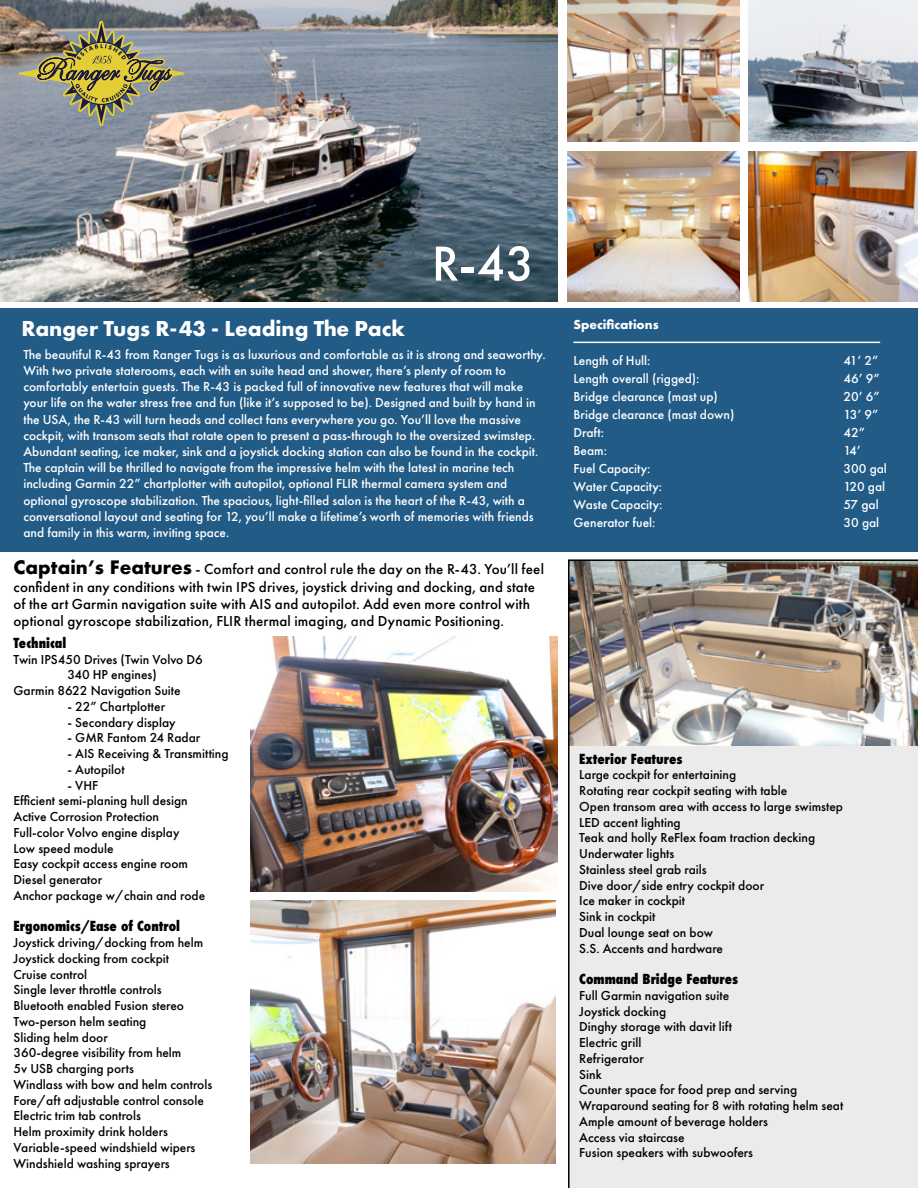
<style>
.page{position:relative;width:918px;height:1188px;background:#fff}
.page>*{position:absolute;margin:0;border:0;box-sizing:border-box;transform-origin:0 0}
.t1{font:500 51px "Futura PT";color:#fff}
.t2{font:700 22.5px "Futura PT";color:#fff}
.t3{font:500 15px/17.2px "Futura PT";letter-spacing:.01em;color:#000}
.t4{font:500 13.5px/15.8px "Futura PT";color:#000}
.t5{font:500 13.5px/16.2px "Futura PT";color:#fff}
.t6{font:800 condensed 13.5px "Futura";color:#000}
.t7{font:700 13.5px "Futura PT";color:#fff}
.s1{font-family:"Futura";font-weight:700;font-size:18px}
</style>
<div class="page">
<img style="left:748px;top:0;width:170px;height:141px">
<img style="left:568px;top:0;width:172px;height:141px">
<img style="left:0;top:0;width:557px;height:301px">
<img style="left:568px;top:151px;width:172px;height:150px">
<div style="left:0;top:309px;width:918px;height:243px;background:#215b86"></div>
<svg style="left:19px;top:21px;width:165px;height:105px;background:#929075"></svg>
<img style="left:250px;top:636px;width:307px;height:255px">
<img style="left:250px;top:901px;width:305px;height:263px">
<hr style="left:574px;top:342px;width:306px;height:1px;background:#fff">
<img style="left:748px;top:151px;width:170px;height:151px">
<svg style="left:568px;top:559px;width:350px;height:629px;background:#d3d1cf"></svg>
<h2 class="t2" style="left:21px;top:314px;width:385px">Ranger Tugs R-43 - Leading The Pack</h2>
<h1 class="t1" style="left:432px;top:233px;width:104px">R-43</h1>
<p class="t5" style="left:23px;top:346px;width:524px">The beautiful R-43 from Ranger Tugs is as luxurious and comfortable as it is strong and seaworthy.<br>With two private staterooms, each with en suite head and shower, there’s plenty of room to comfortably entertain guests. The R-43 is packed full of innovative new features that will make your life on the water stress free and fun (like it’s supposed to be). Designed and built by hand in the USA, the R-43 will turn heads and collect fans everywhere you go. You’ll love the massive cockpit, with transom seats that rotate open to present a pass-through to the oversized swimstep.<br>Abundant seating, ice maker, sink and a joystick docking station can also be found in the cockpit.<br>The captain will be thrilled to navigate from the impressive helm with the latest in marine tech including Garmin 22” chartplotter with autopilot, optional FLIR thermal camera system and optional gyroscope stabilization. The spacious, light-filled salon is the heart of the R-43, with a conversational layout and seating for 12, you’ll make a lifetime’s worth of memories with friends and family in this warm, inviting space.</p>
<p class="t3" style="left:13px;top:561px;width:532px"><span class="s1">Captain’s Features</span> - Comfort and control rule the day on the R-43. You’ll feel confident in any conditions with twin IPS drives, joystick driving and docking, and state of the art Garmin navigation suite with AIS and autopilot. Add even more control with optional gyroscope stabilization, FLIR thermal imaging, and Dynamic Positioning.</p>
<p class="t6" style="left:14px;top:634px;width:54px">Technical</p>
<p class="t4" style="left:14px;top:651px;width:191px">Twin IPS450 Drives (Twin Volvo D6</p>
<p class="t4" style="left:68px;top:667px;width:91px">340 HP engines)</p>
<p class="t4" style="left:14px;top:683px;width:169px">Garmin 8622 Navigation Suite</p>
<p class="t4" style="left:68px;top:698px;width:99px">- 22” Chartplotter</p>
<p class="t4" style="left:68px;top:714px;width:110px">- Secondary display</p>
<p class="t4" style="left:68px;top:730px;width:134px">- GMR Fantom 24 Radar</p>
<p class="t4" style="left:68px;top:746px;width:163px">- AIS Receiving &amp; Transmitting</p>
<p class="t4" style="left:68px;top:761px;width:59px">- Autopilot</p>
<p class="t4" style="left:14px;top:777px;width:193px;text-indent:54px">- VHF<br>Efficient semi-planing hull design<br>Active Corrosion Protection<br>Full-color Volvo engine display<br>Low speed module<br>Easy cockpit access engine room<br>Diesel generator<br>Anchor package w/chain and rode</p>
<p class="t6" style="left:14px;top:917px;width:168px">Ergonomics/Ease of Control</p>
<p class="t4" style="left:14px;top:935px;width:200px">Joystick driving/docking from helm<br>Joystick docking from cockpit<br>Cruise control<br>Single lever throttle controls<br>Bluetooth enabled Fusion stereo<br>Two-person helm seating<br>Sliding helm door<br>360-degree visibility from helm<br>5v USB charging ports<br>Windlass with bow and helm controls<br>Fore/aft adjustable control console<br>Electric trim tab controls<br>Helm proximity drink holders<br>Variable-speed windshield wipers<br>Windshield washing sprayers</p>
<p class="t7" style="left:574px;top:316px;width:87px">Specifications</p>
<p class="t5" style="left:574px;top:353px;width:78px">Length of Hull:</p>
<p class="t5" style="left:844px;top:353px;width:36px">41’ 2”</p>
<p class="t5" style="left:574px;top:371px;width:127px">Length overall (rigged):</p>
<p class="t5" style="left:844px;top:371px;width:38px">46’ 9”</p>
<p class="t5" style="left:574px;top:389px;width:146px">Bridge clearance (mast up)</p>
<p class="t5" style="left:844px;top:389px;width:38px">20’ 6”</p>
<p class="t5" style="left:574px;top:407px;width:162px">Bridge clearance (mast down)</p>
<p class="t5" style="left:844px;top:407px;width:36px">13’ 9”</p>
<p class="t5" style="left:574px;top:425px;width:32px">Draft:</p>
<p class="t5" style="left:844px;top:425px;width:23px">42”</p>
<p class="t5" style="left:574px;top:443px;width:35px">Beam:</p>
<p class="t5" style="left:844px;top:443px;width:19px">14’</p>
<p class="t5" style="left:574px;top:461px;width:79px">Fuel Capacity:</p>
<p class="t5" style="left:844px;top:461px;width:45px">300 gal</p>
<p class="t5" style="left:574px;top:479px;width:90px">Water Capacity:</p>
<p class="t5" style="left:844px;top:479px;width:43px">120 gal</p>
<p class="t5" style="left:574px;top:497px;width:91px">Waste Capacity:</p>
<p class="t5" style="left:844px;top:497px;width:37px">57 gal</p>
<p class="t5" style="left:574px;top:515px;width:83px">Generator fuel:</p>
<p class="t5" style="left:844px;top:515px;width:37px">30 gal</p>
<p class="t6" style="left:579px;top:749px;width:105px">Exterior Features</p>
<p class="t4" style="left:579px;top:767px;width:265px">Large cockpit for entertaining<br>Rotating rear cockpit seating with table<br>Open transom area with access to large swimstep<br>LED accent lighting<br>Teak and holly ReFlex foam traction decking<br>Underwater lights<br>Stainless steel grab rails<br>Dive door/side entry cockpit door<br>Ice maker in cockpit<br>Sink in cockpit<br>Dual lounge seat on bow<br>S.S. Accents and hardware</p>
<p class="t6" style="left:579px;top:970px;width:160px">Command Bridge Features</p>
<p class="t4" style="left:579px;top:988px;width:266px">Full Garmin navigation suite<br>Joystick docking<br>Dinghy storage with davit lift<br>Electric grill<br>Refrigerator<br>Sink<br>Counter space for food prep and serving<br>Wraparound seating for 8 with rotating helm seat<br>Ample amount of beverage holders<br>Access via staircase<br>Fusion speakers with subwoofers</p>
</div>
